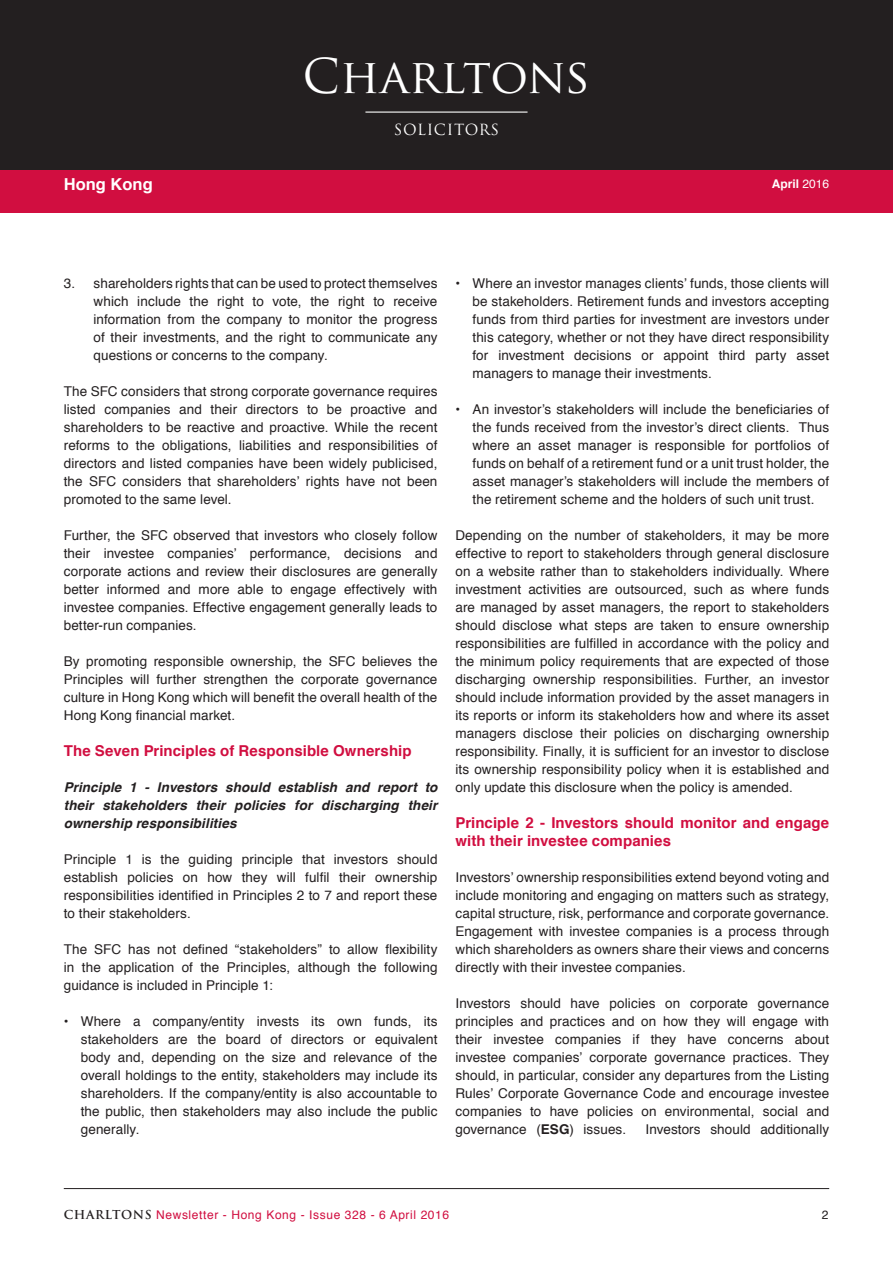
<style>
.page{position:relative;width:893px;height:1263px;background:#fff}
.page>*{position:absolute;margin:0;border:0;box-sizing:border-box;transform-origin:0 0}
.t1{font:46.8px "Trajan Pro";color:#fff}
.t2{font:700 16.5px "Helvetica";color:#fff}
.body__Subtitle_1{font:700 15px/18px "Helvetica";letter-spacing:.005em;color:#d10e40}
.t3{font:15px "Trajan Pro";letter-spacing:.04em;color:#fff}
.body_text{font:13.5px/18px "Helvetica";letter-spacing:.01em;color:#231f20;text-align:justify}
.body__Subtitle2{font:italic 700 13.5px/18px "Helvetica";letter-spacing:.01em;color:#231f20;text-align:justify}
.t4{font:12px "Helvetica";letter-spacing:.05em;color:#d10e40}
.t5{font:700 12px "Helvetica";color:#fff}
.t6{font:12px "Helvetica";color:#231f20}
.s1{font-weight:400}
.s2{font-weight:700}
.s3{font-family:"Trajan Pro";font-weight:700;color:#231f20}
</style>
<div class="page">
<div style="left:0;top:194px;width:893px;height:19px;background:#d10e40"></div>
<hr style="left:64px;top:1188px;width:765px;height:1px;background:#231f20">
<div style="left:0;top:0;width:893px;height:170px;background:#231f20"></div>
<div style="left:0;top:170px;width:893px;height:32px;background:#d10e40"></div>
<hr style="left:365px;top:112px;width:162px;height:1px;background:#fff">
<p class="t2" style="left:64px;top:171px;width:90px">Hong Kong</p>
<h1 class="t1" style="left:303px;top:47px;width:289px">Charltons</h1>
<p class="t3" style="left:394px;top:120px;width:107px">SOLICITORS</p>
<p class="t5" style="left:772px;top:174px;width:59px">April <span class="s1">2016</span></p>
<p class="body_text" style="left:94px;top:275px;width:345px;text-indent:-30px">3. shareholders rights that can be used to protect themselves which include the right to vote, the right to receive information from the company to monitor the progress of their investments, and the right to communicate any questions or concerns to the company.</p>
<p class="body_text" style="left:64px;top:383px;width:375px">The SFC considers that strong corporate governance requires listed companies and their directors to be proactive and shareholders to be reactive and proactive. While the recent reforms to the obligations, liabilities and responsibilities of directors and listed companies have been widely publicised, the SFC considers that shareholders’ rights have not been promoted to the same level.</p>
<p class="body_text" style="left:64px;top:527px;width:375px">Further, the SFC observed that investors who closely follow their investee companies’ performance, decisions and corporate actions and review their disclosures are generally better informed and more able to engage effectively with investee companies. Effective engagement generally leads to better-run companies.</p>
<p class="body_text" style="left:64px;top:653px;width:375px">By promoting responsible ownership, the SFC believes the Principles will further strengthen the corporate governance culture in Hong Kong which will benefit the overall health of the Hong Kong financial market.</p>
<p class="body__Subtitle_1" style="left:64px;top:742px;width:349px">The Seven Principles of Responsible Ownership</p>
<p class="body__Subtitle2" style="left:64px;top:778px;width:375px">Principle 1 - Investors should establish and report to their stakeholders their policies for discharging their ownership responsibilities</p>
<p class="body_text" style="left:64px;top:851px;width:375px">Principle 1 is the guiding principle that investors should establish policies on how they will fulfil their ownership responsibilities identified in Principles 2 to 7 and report these to their stakeholders.</p>
<p class="body_text" style="left:64px;top:941px;width:375px">The SFC has not defined “stakeholders” to allow flexibility in the application of the Principles, although the following guidance is included in Principle 1:</p>
<p class="body_text" style="left:81px;top:1013px;width:358px;text-indent:-17px"><span class="s2">•</span> Where a company/entity invests its own funds, its stakeholders are the board of directors or equivalent body and, depending on the size and relevance of the overall holdings to the entity, stakeholders may include its shareholders. If the company/entity is also accountable to the public, then stakeholders may also include the public generally.</p>
<p class="body_text" style="left:472px;top:275px;width:358px;text-indent:-17px"><span class="s2">•</span> Where an investor manages clients’ funds, those clients will be stakeholders. Retirement funds and investors accepting funds from third parties for investment are investors under this category, whether or not they have direct responsibility for investment decisions or appoint third party asset managers to manage their investments.</p>
<p class="body_text" style="left:472px;top:401px;width:358px;text-indent:-17px"><span class="s2">•</span> An investor’s stakeholders will include the beneficiaries of the funds received from the investor’s direct clients. Thus where an asset manager is responsible for portfolios of funds on behalf of a retirement fund or a unit trust holder, the asset manager’s stakeholders will include the members of the retirement scheme and the holders of such unit trust.</p>
<p class="body_text" style="left:455px;top:527px;width:375px">Depending on the number of stakeholders, it may be more effective to report to stakeholders through general disclosure on a website rather than to stakeholders individually. Where investment activities are outsourced, such as where funds are managed by asset managers, the report to stakeholders should disclose what steps are taken to ensure ownership responsibilities are fulfilled in accordance with the policy and the minimum policy requirements that are expected of those discharging ownership responsibilities. Further, an investor should include information provided by the asset managers in its reports or inform its stakeholders how and where its asset managers disclose their policies on discharging ownership responsibility. Finally, it is sufficient for an investor to disclose its ownership responsibility policy when it is established and only update this disclosure when the policy is amended.</p>
<p class="body__Subtitle_1" style="left:455px;top:814px;width:375px">Principle 2 - Investors should monitor and engage with their investee companies</p>
<p class="body_text" style="left:455px;top:869px;width:375px">Investors’ ownership responsibilities extend beyond voting and include monitoring and engaging on matters such as strategy, capital structure, risk, performance and corporate governance.<br>Engagement with investee companies is a process through which shareholders as owners share their views and concerns directly with their investee companies.</p>
<p class="body_text" style="left:455px;top:995px;width:375px">Investors should have policies on corporate governance principles and practices and on how they will engage with their investee companies if they have concerns about investee companies’ corporate governance practices. They should, in particular, consider any departures from the Listing Rules’ Corporate Governance Code and encourage investee companies to have policies on environmental, social and governance (<span class="s2">ESG</span>) issues.</p>
<p class="body_text" style="left:645px;top:1121px;width:185px">Investors should additionally</p>
<p class="t4" style="left:64px;top:1206px;width:387px"><span class="s3">CHARLTONS</span> Newsletter - Hong Kong - Issue 328 - 6 April 2016</p>
<p class="t6" style="left:822px;top:1206px;width:8px">2</p>
</div>
